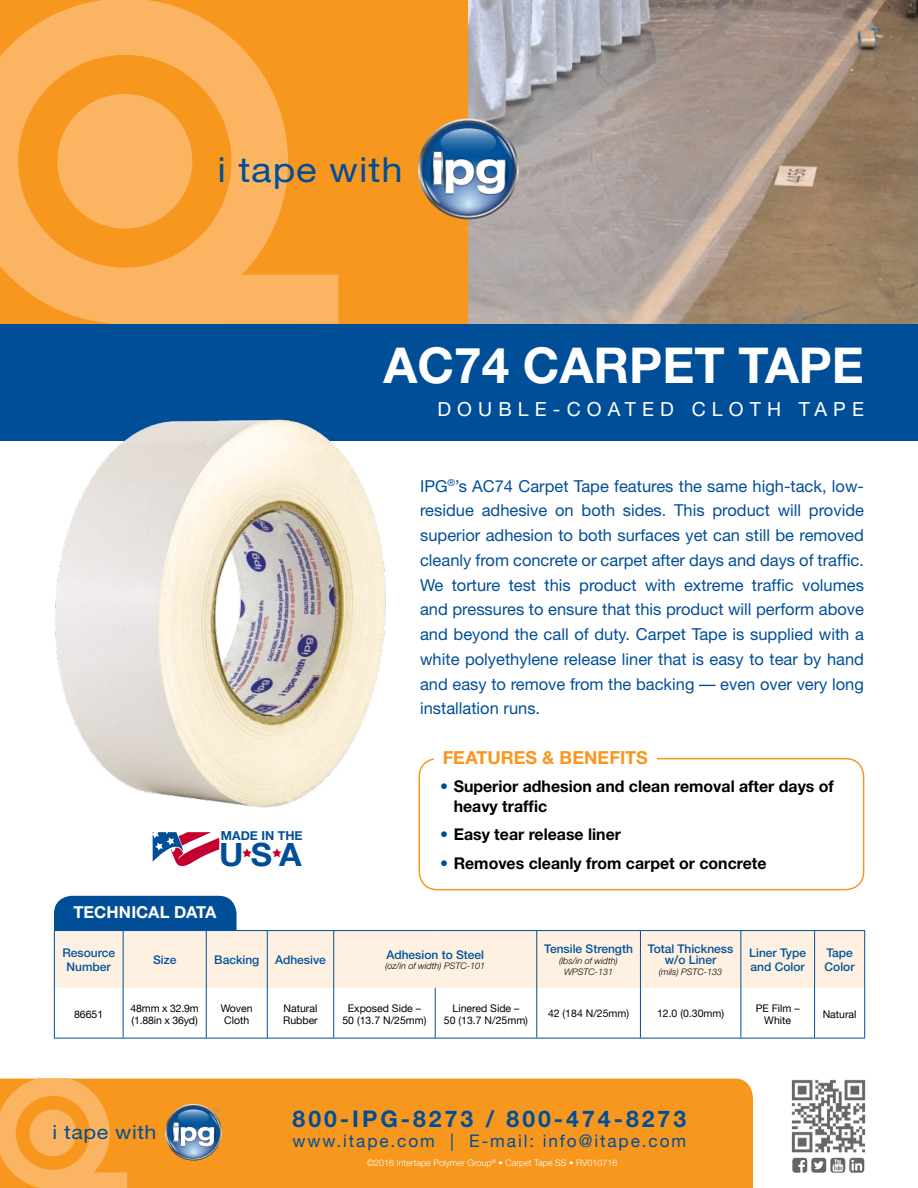
<style>
.page{position:relative;width:918px;height:1188px;background:#fff}
.page>*{position:absolute;margin:0;border:0;box-sizing:border-box;transform-origin:0 0}
.t1{font:700 49.5px "Helvetica Neue";color:#fff}
.t2{font:34.65px "Helvetica Neue";letter-spacing:.025em;color:#004e98;scale:1.1 1}
.t3{font:700 32.1px "Helvetica Neue";color:#004e98}
.t4{font:700 22.95px "Helvetica Neue";letter-spacing:.13em;color:#004e98}
.t5{font:19.5px "Helvetica Neue";letter-spacing:.315em;color:#fff}
.t6{font:19.5px "Helvetica Neue";letter-spacing:.025em;color:#004e98;scale:1.1 1}
.t7{font:700 18px "Helvetica Neue";letter-spacing:.005em;color:#f8971d}
.t8{font:17.25px "Helvetica Neue";letter-spacing:.11em;color:#004e98}
.t9{font:16.5px/24.8px "Helvetica Neue";color:#004e98;text-align:justify}
.t10{font:700 16.5px "Helvetica Neue";color:#fff}
.t11{font:700 16.2px/19.5px "Helvetica Neue";color:#000}
.t12{font:700 12.45px "Helvetica Neue";color:#004e98}
.t13{font:500 12px/14.4px "Helvetica Neue";color:#00539b;text-align:center}
.t14{font:10.5px/12.6px "Helvetica Neue";color:#000;text-align:center}
.t15{font:10.5px "Helvetica Neue";color:#000}
.t16{font:italic 300 9px/10.8px "Helvetica Neue";color:#000;text-align:center}
.t17{font:300 9px "Helvetica Neue";color:#fff}
.t18{font:500 4.05px "Helvetica Neue";color:#939598}
.s1{color:#004e98}
</style>
<div class="page">
<div style="left:0;top:0;width:918px;height:324px;background:#f8971d"></div>
<img style="left:468px;top:0;width:450px;height:324px">
<svg style="left:0;top:0;width:338px;height:324px;fill:#fbb462"></svg>
<img style="left:417px;top:120px;width:106px;height:104px">
<div style="left:127px;top:1079px;width:626px;height:109px;background:#f8971d"></div>
<svg style="left:0;top:1079px;width:127px;height:109px;background:#f9a744"></svg>
<svg style="left:163px;top:1105px;width:61px;height:58px;background:#949186"></svg>
<img style="left:791px;top:1079px;width:75px;height:74px">
<div style="left:0;top:324px;width:918px;height:117px;background:#004e98"></div>
<svg style="left:792px;top:1158px;width:72px;height:15px"></svg>
<div style="left:54px;top:896px;width:183px;height:50px;background:#004e98;border-radius:18px"></div>
<div style="left:418px;top:758px;width:446px;height:132px;border:2px solid #f8971d;border-radius:18px"></div>
<img style="left:55px;top:419px;width:331px;height:389px">
<svg style="left:153px;top:832px;width:66px;height:34px"></svg>
<svg style="left:242px;top:848px;width:10px;height:9px"></svg>
<svg style="left:272px;top:848px;width:10px;height:9px"></svg>
<div style="left:55px;top:931px;width:809px;height:57px;background:#fff1e2"></div>
<svg style="left:55px;top:988px;width:809px;height:50px"></svg>
<hr style="left:54px;top:931px;width:1px;height:57px;background:#004e98">
<hr style="left:206px;top:930px;width:61px;height:1px;background:#004e98">
<hr style="left:267px;top:930px;width:67px;height:1px;background:#004e98">
<hr style="left:334px;top:930px;width:101px;height:1px;background:#004e98">
<hr style="left:435px;top:930px;width:102px;height:1px;background:#004e98">
<hr style="left:537px;top:930px;width:103px;height:1px;background:#004e98">
<hr style="left:640px;top:930px;width:101px;height:1px;background:#004e98">
<hr style="left:741px;top:930px;width:74px;height:1px;background:#004e98">
<hr style="left:815px;top:930px;width:50px;height:1px;background:#004e98">
<hr style="left:864px;top:931px;width:1px;height:57px;background:#004e98">
<hr style="left:54px;top:988px;width:1px;height:50px;background:#004e98">
<hr style="left:864px;top:988px;width:1px;height:50px;background:#004e98">
<hr style="left:54px;top:1038px;width:69px;height:1px;background:#004e98">
<hr style="left:123px;top:1038px;width:83px;height:1px;background:#004e98">
<hr style="left:206px;top:1038px;width:61px;height:1px;background:#004e98">
<hr style="left:267px;top:1038px;width:67px;height:1px;background:#004e98">
<hr style="left:334px;top:1038px;width:101px;height:1px;background:#004e98">
<hr style="left:435px;top:1038px;width:102px;height:1px;background:#004e98">
<hr style="left:537px;top:1038px;width:103px;height:1px;background:#004e98">
<hr style="left:640px;top:1038px;width:101px;height:1px;background:#004e98">
<hr style="left:741px;top:1038px;width:74px;height:1px;background:#004e98">
<hr style="left:815px;top:1038px;width:50px;height:1px;background:#004e98">
<hr style="left:814px;top:931px;width:1px;height:57px;background:#004e98">
<hr style="left:814px;top:988px;width:1px;height:50px;background:#004e98">
<hr style="left:333px;top:931px;width:1px;height:57px;background:#004e98">
<hr style="left:333px;top:988px;width:1px;height:50px;background:#004e98">
<hr style="left:267px;top:931px;width:1px;height:57px;background:#004e98">
<hr style="left:267px;top:988px;width:1px;height:50px;background:#004e98">
<hr style="left:206px;top:931px;width:1px;height:57px;background:#004e98">
<hr style="left:206px;top:988px;width:1px;height:50px;background:#004e98">
<hr style="left:123px;top:931px;width:1px;height:57px;background:#004e98">
<hr style="left:123px;top:988px;width:1px;height:50px;background:#004e98">
<hr style="left:435px;top:988px;width:1px;height:50px;background:#004e98">
<hr style="left:536px;top:988px;width:1px;height:50px;background:#004e98">
<hr style="left:536px;top:931px;width:1px;height:57px;background:#004e98">
<hr style="left:640px;top:931px;width:1px;height:57px;background:#004e98">
<hr style="left:640px;top:988px;width:1px;height:50px;background:#004e98">
<hr style="left:741px;top:931px;width:1px;height:57px;background:#004e98">
<hr style="left:741px;top:988px;width:1px;height:50px;background:#004e98">
<div style="left:434px;top:741px;width:223px;height:31px;background:#fff"></div>
<h2 class="t2" style="left:217px;top:149px;width:170px">i tape with</h2>
<h1 class="t1" style="left:384px;top:335px;width:482px">AC74 CARPET TAPE</h1>
<p class="t5" style="left:437px;top:397px;width:428px">DOUBLE-COATED CLOTH TAPE</p>
<p class="t9" style="left:420px;top:473px;width:445px">IPG<sup>®</sup>’s AC74 Carpet Tape features the same high-tack, low&shy;residue adhesive on both sides. This product will provide superior adhesion to both surfaces yet can still be removed cleanly from concrete or carpet after days and days of traffic.<br>We torture test this product with extreme traffic volumes and pressures to ensure that this product will perform above and beyond the call of duty. Carpet Tape is supplied with a white polyethylene release liner that is easy to tear by hand and easy to remove from the backing — even over very long installation runs.</p>
<p class="t12" style="left:221px;top:828px;width:83px">MADE IN THE</p>
<h3 class="t3" style="left:219px;top:834px;width:84px">USA</h3>
<p class="t10" style="left:74px;top:902px;width:144px">TECHNICAL DATA</p>
<p class="t13" style="left:62px;top:945px;width:54px">Resource<br>Number</p>
<p class="t13" style="left:153px;top:952px;width:25px">Size</p>
<p class="t13" style="left:214px;top:952px;width:47px">Backing</p>
<p class="t13" style="left:275px;top:952px;width:52px">Adhesive</p>
<p class="t7" style="left:443px;top:746px;width:207px">FEATURES &amp; BENEFITS</p>
<p class="t11" style="left:454px;top:776px;width:382px;text-indent:-13px"><span class="s1">•</span> Superior adhesion and clean removal after days of heavy traffic</p>
<p class="t11" style="left:440px;top:824px;width:182px"><span class="s1">•</span> Easy tear release liner</p>
<p class="t11" style="left:440px;top:853px;width:328px"><span class="s1">•</span> Removes cleanly from carpet or concrete</p>
<p class="t13" style="left:386px;top:947px;width:99px">Adhesion to Steel</p>
<p class="t16" style="left:385px;top:961px;width:101px">(oz/in of width) PSTC-101</p>
<p class="t13" style="left:544px;top:942px;width:90px">Tensile Strength</p>
<p class="t16" style="left:559px;top:955px;width:60px">(lbs/in of width)<br>WPSTC-131</p>
<p class="t13" style="left:648px;top:943px;width:87px;line-height:11.4px">Total Thickness w/o Liner</p>
<p class="t16" style="left:659px;top:966px;width:65px">(mils) PSTC-133</p>
<p class="t13" style="left:749px;top:945px;width:58px;text-align:left">Liner Type and Color</p>
<p class="t13" style="left:825px;top:945px;width:32px;text-align:left">Tape<br>Color</p>
<p class="t14" style="left:74px;top:1009px;width:31px">86651</p>
<p class="t14" style="left:131px;top:1002px;width:70px;text-align:left">48mm x 32.9m (1.88in x 36yd)</p>
<p class="t14" style="left:221px;top:1002px;width:33px">Woven<br>Cloth</p>
<p class="t14" style="left:283px;top:1002px;width:36px;text-align:left">Natural<br>Rubber</p>
<p class="t14" style="left:342px;top:1002px;width:86px">Exposed Side –<br>50 (13.7 N/25mm)</p>
<p class="t14" style="left:444px;top:1002px;width:86px">Linered Side –<br>50 (13.7 N/25mm)</p>
<p class="t15" style="left:548px;top:1007px;width:83px">42 (184 N/25mm)</p>
<p class="t15" style="left:657px;top:1007px;width:69px">12.0 (0.30mm)</p>
<p class="t14" style="left:756px;top:1002px;width:45px">PE Film –<br>White</p>
<p class="t14" style="left:823px;top:1009px;width:35px">Natural</p>
<p class="t6" style="left:52px;top:1121px;width:96px">i tape with</p>
<p class="t18" style="left:215px;top:1108px;width:7px">TM</p>
<h3 class="t4" style="left:293px;top:1104px;width:395px">800-IPG-8273 / 800-474-8273</h3>
<p class="t8" style="left:293px;top:1129px;width:395px">www.itape.com | E-mail: info@itape.com</p>
<p class="t17" style="left:367px;top:1158px;width:252px">©2016 Intertape Polymer Group<sup>®</sup> • Carpet Tape SS • RV010716</p>
</div>
